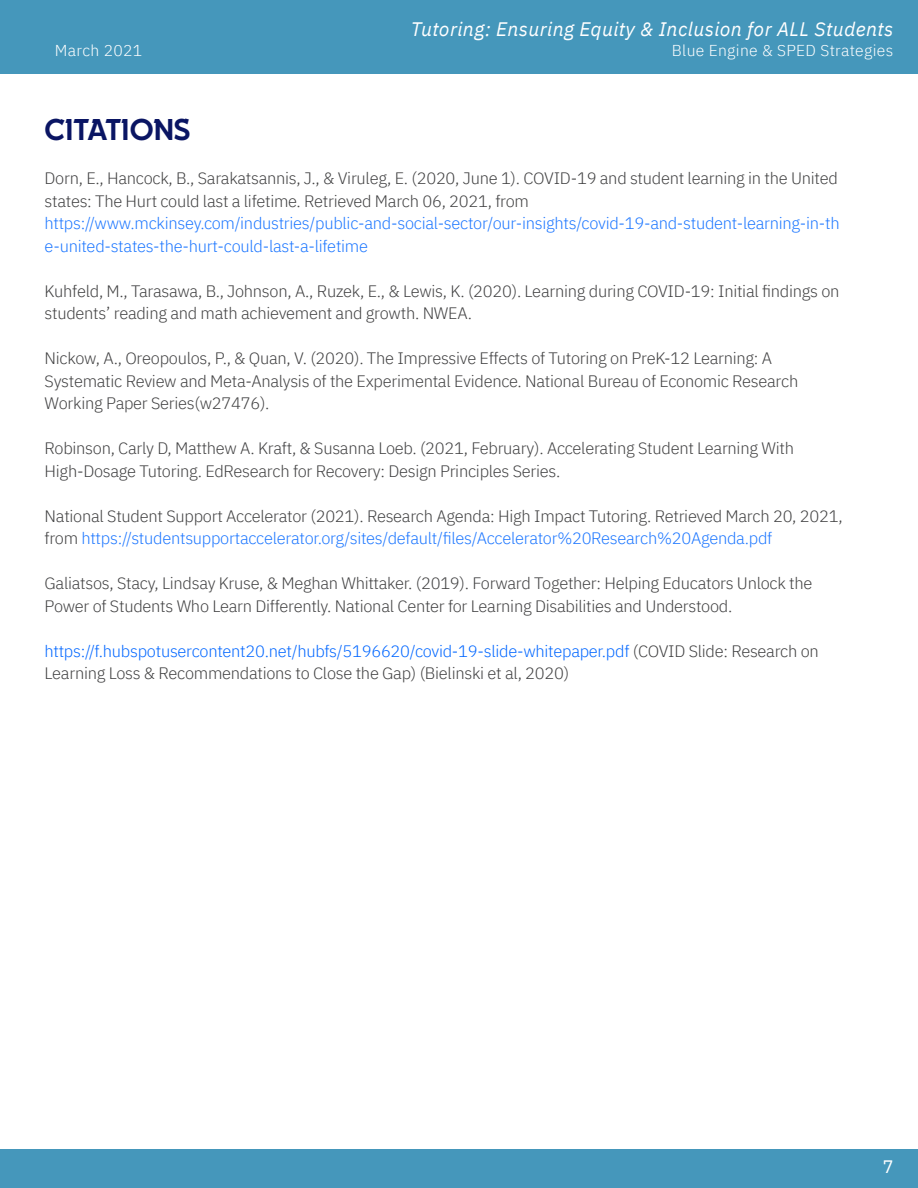
<style>
.page{position:relative;width:918px;height:1188px;background:#fff}
.page>*{position:absolute;margin:0;border:0;box-sizing:border-box;transform-origin:0 0}
.t1{font:800 30px "Campora";letter-spacing:-.005em;color:#0a1563}
.t2{font:italic 19.5px "IBM Plex Sans";letter-spacing:.02em;color:#fff}
.t3{font:18px "IBM Plex Sans";color:#fff}
.t4{font:300 16.5px/22.5px "IBM Plex Sans";letter-spacing:-.015em;color:#404041}
.t5{font:300 16.5px/22.5px "IBM Plex Sans";letter-spacing:-.015em;color:rgb(0 102 255/.9)}
.t6{font:300 15.75px "IBM Plex Sans";letter-spacing:.02em;color:#fff}
.s1{color:rgb(0 102 255/.9)}
.s2{color:#06f}
</style>
<div class="page">
<div style="left:0;top:1149px;width:918px;height:39px;background:#4597bb"></div>
<div style="left:0;top:0;width:918px;height:74px;background:#4597bb"></div>
<p class="t2" style="left:411px;top:15px;width:484px">Tutoring: Ensuring Equity &amp; Inclusion for ALL Students</p>
<p class="t6" style="left:55px;top:38px;width:89px">March 2021</p>
<p class="t6" style="left:672px;top:38px;width:223px">Blue Engine &amp; SPED Strategies</p>
<h1 class="t1" style="left:45px;top:110px;width:147px">CITATIONS</h1>
<p class="t4" style="left:45px;top:166px;width:795px">Dorn, E., Hancock, B., Sarakatsannis, J., &amp; Viruleg, E. (2020, June 1). COVID-19 and student learning in the United states: The Hurt could last a lifetime. Retrieved March 06, 2021, from</p>
<p class="t5" style="left:45px;top:211px;width:797px">https://www.mckinsey.com/industries/public-and-social-sector/our-insights/covid-19-and-student-learning-in-th e-united-states-the-hurt-could-last-a-lifetime</p>
<p class="t4" style="left:45px;top:278px;width:796px">Kuhfeld, M., Tarasawa, B., Johnson, A., Ruzek, E., &amp; Lewis, K. (2020). Learning during COVID-19: Initial findings on students’ reading and math achievement and growth. NWEA.</p>
<p class="t4" style="left:45px;top:346px;width:755px">Nickow, A., Oreopoulos, P., &amp; Quan, V. (2020). The Impressive Effects of Tutoring on PreK-12 Learning: A<br>Systematic Review and Meta-Analysis of the Experimental Evidence. National Bureau of Economic Research<br>Working Paper Series(w27476).</p>
<p class="t4" style="left:45px;top:436px;width:751px">Robinson, Carly D, Matthew A. Kraft, &amp; Susanna Loeb. (2021, February). Accelerating Student Learning With<br>High-Dosage Tutoring. EdResearch for Recovery: Design Principles Series.</p>
<p class="t4" style="left:45px;top:503px;width:800px">National Student Support Accelerator (2021). Research Agenda: High Impact Tutoring. Retrieved March 20, 2021, from <span class="s1">https://studentsupportaccelerator.org/sites/default/files/Accelerator%20Research%20Agenda.pdf</span></p>
<p class="t4" style="left:45px;top:571px;width:769px">Galiatsos, Stacy, Lindsay Kruse, &amp; Meghan Whittaker. (2019). Forward Together: Helping Educators Unlock the<br>Power of Students Who Learn Differently. National Center for Learning Disabilities and Understood.</p>
<p class="t4" style="left:45px;top:638px;width:776px"><span class="s2">https://f.hubspotusercontent20.net/hubfs/5196620/covid-19-slide-whitepaper.pdf</span> (COVID Slide: Research on<br>Learning Loss &amp; Recommendations to Close the Gap) (Bielinski et al, 2020)</p>
<p class="t3" style="left:883px;top:1153px;width:12px">7</p>
</div>
